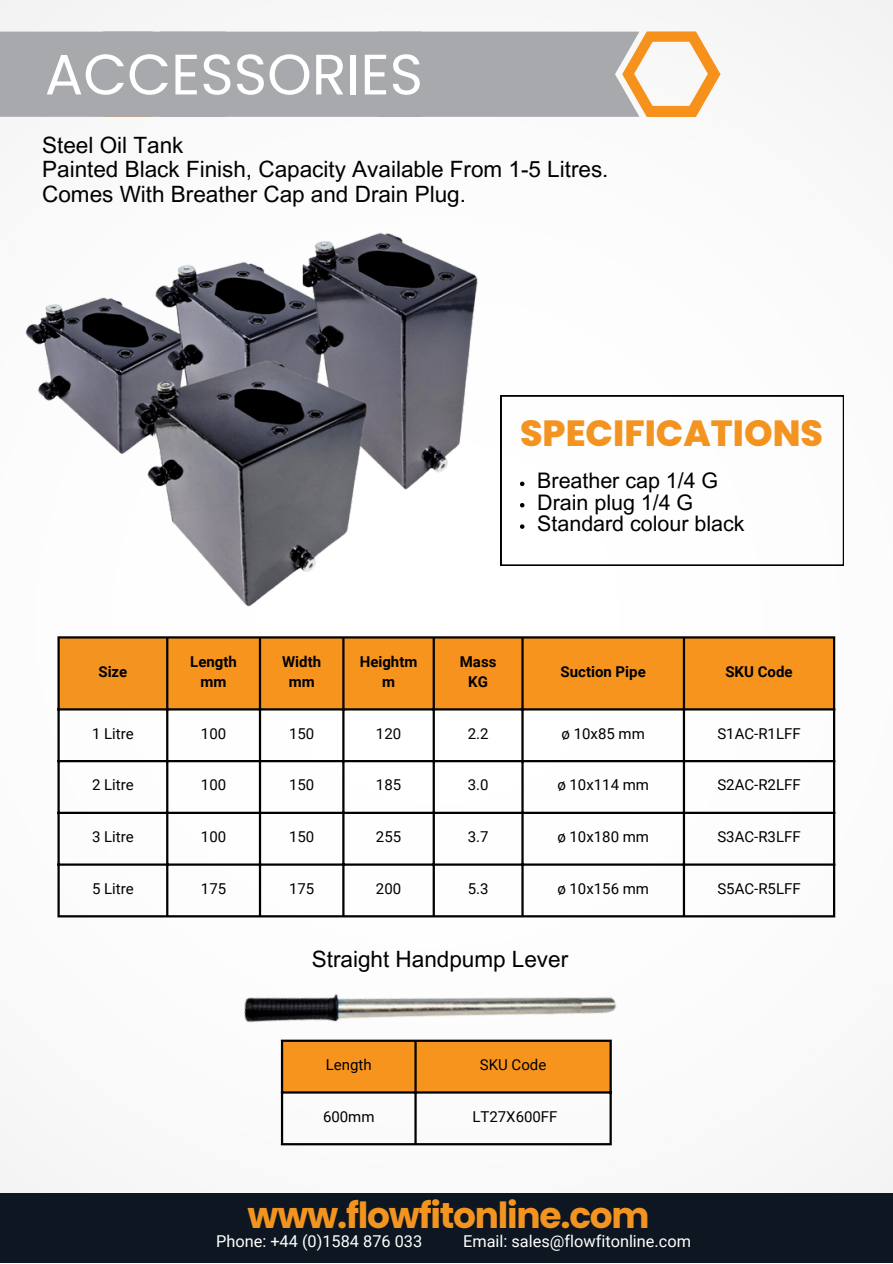
<style>
.page{position:relative;width:893px;height:1264px;background:#fff}
.page>*{position:absolute;margin:0;border:0;box-sizing:border-box;transform-origin:0 0}
.t1{font:56.85px "Poppins";color:#fff}
.t2{font:800 36.3px "Poppins";color:#f39420}
.t3{font:700 36px "Poppins";letter-spacing:-.035em;color:#f39420}
.t4{font:22.5px "Arial MT Pro";color:#000}
.t5{font:21.45px "Arial MT Pro";color:#000}
.t6{font:16.35px "Roboto";color:#fff}
.t7{font:15px "Roboto";color:#000}
.t8{font:700 15px/20.2px "Roboto";color:#000;text-align:center}
</style>
<div class="page">
<img style="left:0;top:0;width:892px;height:1193px">
<svg style="left:0;top:31px;width:720px;height:86px;background:#b1aeac"></svg>
<img style="left:23px;top:224px;width:454px;height:391px">
<svg style="left:501px;top:395px;width:342px;height:170px"></svg>
<img style="left:224px;top:903px;width:413px;height:228px">
<svg style="left:520px;top:481px;width:4px;height:5px"></svg>
<svg style="left:520px;top:503px;width:4px;height:4px"></svg>
<svg style="left:520px;top:524px;width:4px;height:5px"></svg>
<div style="left:283px;top:1041px;width:326px;height:50px;background:#f7941d"></div>
<hr style="left:281px;top:1041px;width:2px;height:102px;background:#000">
<hr style="left:414px;top:1041px;width:2px;height:102px;background:#000">
<hr style="left:609px;top:1041px;width:2px;height:102px;background:#000">
<hr style="left:281px;top:1039px;width:330px;height:2px;background:#000">
<hr style="left:281px;top:1091px;width:330px;height:2px;background:#000">
<hr style="left:281px;top:1143px;width:330px;height:2px;background:#000">
<div style="left:0;top:1193px;width:892px;height:69px;background:#0d1621"></div>
<div style="left:58px;top:637px;width:109px;height:72px;background:#f39420"></div>
<div style="left:168px;top:638px;width:664px;height:70px;background:#f7941d"></div>
<div style="left:433px;top:637px;width:89px;height:72px;background:#f6921d"></div>
<hr style="left:57px;top:638px;width:3px;height:277px;background:#000">
<hr style="left:166px;top:638px;width:2px;height:277px;background:#000">
<hr style="left:259px;top:638px;width:2px;height:277px;background:#000">
<hr style="left:342px;top:638px;width:2px;height:277px;background:#000">
<hr style="left:432px;top:638px;width:3px;height:277px;background:#000">
<hr style="left:521px;top:638px;width:2px;height:277px;background:#000">
<hr style="left:682px;top:638px;width:3px;height:277px;background:#000">
<hr style="left:832px;top:638px;width:3px;height:277px;background:#000">
<hr style="left:57px;top:636px;width:778px;height:2px;background:#000">
<hr style="left:57px;top:708px;width:778px;height:2px;background:#000">
<hr style="left:57px;top:760px;width:778px;height:2px;background:#000">
<hr style="left:57px;top:811px;width:778px;height:3px;background:#000">
<hr style="left:57px;top:863px;width:778px;height:2px;background:#000">
<hr style="left:57px;top:915px;width:778px;height:2px;background:#000">
<p class="t1" style="left:45px;top:35px;width:379px">ACCESSORIES</p>
<p class="t4" style="left:42px;top:136px;width:143px">Steel Oil Tank</p>
<p class="t4" style="left:42px;top:161px;width:567px">Painted Black Finish, Capacity Available From 1-5 Litres.</p>
<p class="t4" style="left:42px;top:186px;width:425px">Comes With Breather Cap and Drain Plug.</p>
<p class="t2" style="left:520px;top:408px;width:304px">SPECIFICATIONS</p>
<p class="t5" style="left:537px;top:473px;width:182px">Breather cap 1/4 G</p>
<p class="t5" style="left:537px;top:494px;width:157px">Drain plug 1/4 G</p>
<p class="t5" style="left:537px;top:515px;width:209px">Standard colour black</p>
<p class="t8" style="left:98px;top:661px;width:30px">Size</p>
<p class="t8" style="left:190px;top:651px;width:48px">Length mm</p>
<p class="t8" style="left:282px;top:651px;width:40px">Width mm</p>
<p class="t8" style="left:360px;top:651px;width:59px">Heightm m</p>
<p class="t8" style="left:460px;top:651px;width:38px">Mass<br>KG</p>
<p class="t8" style="left:560px;top:661px;width:87px">Suction Pipe</p>
<p class="t8" style="left:725px;top:661px;width:69px">SKU Code</p>
<p class="t7" style="left:92px;top:724px;width:43px">1 Litre</p>
<p class="t7" style="left:201px;top:724px;width:27px">100</p>
<p class="t7" style="left:289px;top:724px;width:27px">150</p>
<p class="t7" style="left:376px;top:724px;width:27px">120</p>
<p class="t7" style="left:467px;top:724px;width:22px">2.2</p>
<p class="t7" style="left:561px;top:724px;width:85px">ø 10x85 mm</p>
<p class="t7" style="left:717px;top:724px;width:85px">S1AC-R1LFF</p>
<p class="t7" style="left:92px;top:776px;width:43px">2 Litre</p>
<p class="t7" style="left:201px;top:776px;width:27px">100</p>
<p class="t7" style="left:289px;top:776px;width:27px">150</p>
<p class="t7" style="left:376px;top:776px;width:27px">185</p>
<p class="t7" style="left:467px;top:776px;width:22px">3.0</p>
<p class="t7" style="left:557px;top:776px;width:93px">ø 10x114 mm</p>
<p class="t7" style="left:717px;top:776px;width:85px">S2AC-R2LFF</p>
<p class="t7" style="left:92px;top:828px;width:43px">3 Litre</p>
<p class="t7" style="left:201px;top:828px;width:27px">100</p>
<p class="t7" style="left:289px;top:828px;width:27px">150</p>
<p class="t7" style="left:376px;top:828px;width:27px">255</p>
<p class="t7" style="left:467px;top:828px;width:22px">3.7</p>
<p class="t7" style="left:557px;top:828px;width:93px">ø 10x180 mm</p>
<p class="t7" style="left:717px;top:828px;width:85px">S3AC-R3LFF</p>
<p class="t7" style="left:92px;top:879px;width:43px">5 Litre</p>
<p class="t7" style="left:201px;top:879px;width:27px">175</p>
<p class="t7" style="left:289px;top:879px;width:27px">175</p>
<p class="t7" style="left:376px;top:879px;width:27px">200</p>
<p class="t7" style="left:467px;top:879px;width:22px">5.3</p>
<p class="t7" style="left:557px;top:879px;width:93px">ø 10x156 mm</p>
<p class="t7" style="left:717px;top:879px;width:85px">S5AC-R5LFF</p>
<p class="t4" style="left:312px;top:950px;width:258px">Straight Handpump Lever</p>
<p class="t7" style="left:326px;top:1056px;width:47px">Length</p>
<p class="t7" style="left:480px;top:1056px;width:68px">SKU Code</p>
<p class="t7" style="left:323px;top:1107px;width:53px">600mm</p>
<p class="t7" style="left:472px;top:1107px;width:87px">LT27X600FF</p>
<p class="t3" style="left:247px;top:1189px;width:403px">www.flowfitonline.com</p>
<p class="t6" style="left:216px;top:1231px;width:207px">Phone: +44 (0)1584 876 033</p>
<p class="t6" style="left:463px;top:1231px;width:229px">Email: sales@flowfitonline.com</p>
<p class="t6" style="left:202px;top:1233px;width:207px">Phone: +44 (0)1584 876 033</p>
<p class="t6" style="left:448px;top:1233px;width:229px">Email: sales@flowfitonline.com</p>
</div>
